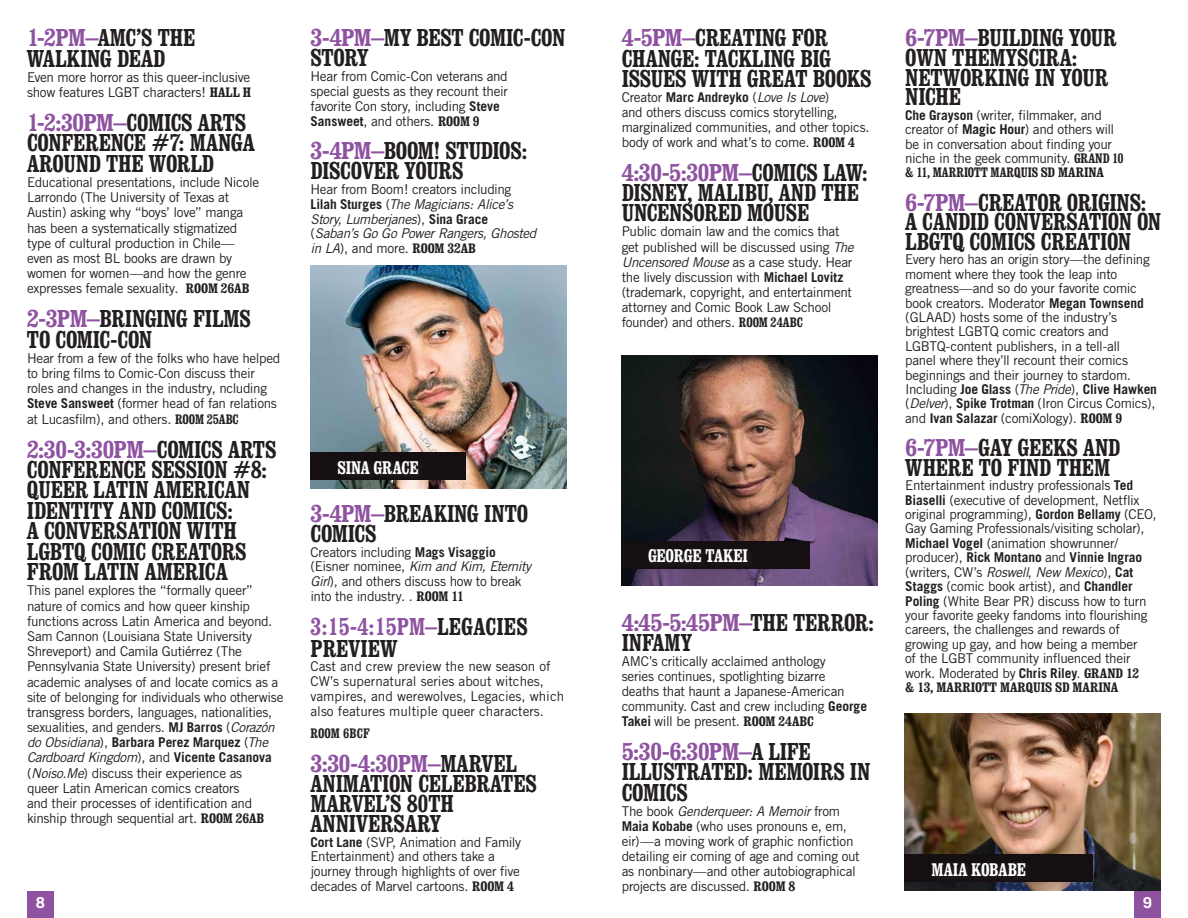
<style>
.page{position:relative;width:1188px;height:918px;background:#fff}
.page>*{position:absolute;margin:0;border:0;box-sizing:border-box;transform-origin:0 0}
.Event_-_Friday{font:700 condensed 24px/20.4px "Clarendon BT";letter-spacing:-.015em;color:#231f20}
.Photo_Caption__White{font:700 condensed 18px "Clarendon BT";letter-spacing:-.015em;color:#fff}
.t1{font:700 15px "Trade Gothic";color:#fff;scale:1.1 1}
.Event_-_Friday-2{font:13.5px/14.4px "Trade Gothic";letter-spacing:-.025em;color:#231f20}
.Event_-_Friday-3{font:italic 13.5px/14.9px "Trade Gothic";letter-spacing:-.025em;color:#231f20}
.Event_-_Friday-4{font:13.5px/14.9px "Trade Gothic";color:#231f20}
.t2{font:700 condensed 13.5px "Clarendon BT";color:#231f20}
.s1{color:#8e52a1}
.s2{font-family:"Clarendon BT";font-weight:700;font-stretch:condensed}
.s3{font-weight:700}
.s4{font-style:italic}
.s5{font-style:normal}
.s6{font-weight:700;font-style:normal}
.s7{font-family:"Clarendon BT";font-weight:700;font-style:normal;font-stretch:condensed}
</style>
<div class="page">
<img style="left:310px;top:266px;width:257px;height:222px">
<div style="left:310px;top:452px;width:156px;height:28px;background:#160f11"></div>
<div style="left:337px;top:459px;width:88px;height:22px;background:#1a1416"></div>
<img style="left:904px;top:714px;width:256px;height:177px">
<img style="left:621px;top:355px;width:257px;height:231px">
<div style="left:621px;top:541px;width:189px;height:28px;background:#160f11"></div>
<div style="left:647px;top:548px;width:108px;height:22px;background:#1a1416"></div>
<div style="left:904px;top:854px;width:190px;height:28px;background:#160f11"></div>
<div style="left:931px;top:861px;width:102px;height:22px;background:#1a1416"></div>
<div style="left:27px;top:891px;width:27px;height:27px;background:#8e52a1"></div>
<div style="left:1134px;top:891px;width:27px;height:27px;background:#8e52a1"></div>
<p class="Event_-_Friday" style="left:27px;top:27px;width:170px"><span class="s1">1-2PM–</span>AMC’S THE<br>WALKING DEAD</p>
<p class="Event_-_Friday-2" style="left:27px;top:69px;width:226px;line-height:15.1px">Even more horror as this queer-inclusive show features LGBT characters! <span class="s2">HALL H</span></p>
<p class="Event_-_Friday" style="left:27px;top:112px;width:229px"><span class="s1">1-2:30PM–</span>COMICS ARTS<br>CONFERENCE #7: MANGA<br>AROUND THE WORLD</p>
<p class="Event_-_Friday-2" style="left:27px;top:175px;width:234px;line-height:15.1px">Educational presentations, include Nicole Larrondo (The University of Texas at Austin) asking why “boys’ love” manga has been a systematically stigmatized type of cultural production in Chile— even as most BL books are drawn by women for women—and how the genre expresses female sexuality. <span class="s2">ROOM 26AB</span></p>
<p class="Event_-_Friday" style="left:27px;top:308px;width:225px"><span class="s1">2-3PM–</span>BRINGING FILMS<br>TO COMIC-CON</p>
<p class="Event_-_Friday-2" style="left:27px;top:350px;width:255px;line-height:15.1px">Hear from a few of the folks who have helped to bring films to Comic-Con discuss their roles and changes in the industry, ncluding <span class="s3">Steve Sansweet</span> (former head of fan relations at Lucasfilm), and others. <span class="s2">ROOM 25ABC</span></p>
<p class="Event_-_Friday" style="left:27px;top:439px;width:251px"><span class="s1">2:30-3:30PM–</span>COMICS ARTS<br>CONFERENCE SESSION #8:<br>QUEER LATIN AMERICAN<br>IDENTITY AND COMICS:<br>A CONVERSATION WITH<br>LGBTQ COMIC CREATORS<br>FROM LATIN AMERICA</p>
<p class="Event_-_Friday-2" style="left:27px;top:583px;width:258px;line-height:15.1px">This panel explores the “formally queer” nature of comics and how queer kinship functions across Latin America and beyond.<br>Sam Cannon (Louisiana State University Shreveport) and Camila Gutiérrez (The Pennsylvania State University) present brief academic analyses of and locate comics as a site of belonging for individuals who otherwise transgress borders, languages, nationalities, sexualities, and genders. <span class="s3">MJ Barros</span> (<span class="s4">Corazón do Obsidiana</span>), <span class="s3">Barbara Perez Marquez</span> (<span class="s4">The Cardboard Kingdom</span>), and <span class="s3">Vicente Casanova </span>(<span class="s4">Noiso.Me</span>) discuss their experience as<br>queer Latin American comics creators<br>and their processes of identification and kinship through sequential art. <span class="s2">ROOM 26AB</span></p>
<p class="Event_-_Friday" style="left:310px;top:27px;width:256px"><span class="s1">3-4PM–</span>MY BEST COMIC-CON<br>STORY</p>
<p class="Event_-_Friday-2" style="left:310px;top:69px;width:199px;line-height:14.9px">Hear from Comic-Con veterans and special guests as they recount their favorite Con story, including <span class="s3">Steve Sansweet</span>, and others. <span class="s2">ROOM 9</span></p>
<p class="Event_-_Friday" style="left:310px;top:140px;width:218px"><span class="s1">3-4PM–</span>BOOM! STUDIOS:<br>DISCOVER YOURS</p>
<p class="Event_-_Friday-3" style="left:310px;top:182px;width:227px"><span class="s5">Hear from Boom! creators including </span><span class="s6">Lilah Sturges</span> <span class="s5">(</span>The Magicians: Alice’s Story, Lumberjanes<span class="s5">),</span> <span class="s6">Sina Grace </span><span class="s5">(</span>Saban’s Go Go Power Rangers, Ghosted in LA<span class="s5">), and more.</span> <span class="s7">ROOM 32AB</span></p>
<p class="Photo_Caption__White" style="left:338px;top:456px;width:83px">SINA GRACE</p>
<p class="Event_-_Friday" style="left:310px;top:503px;width:219px"><span class="s1">3-4PM–</span>BREAKING INTO<br>COMICS</p>
<p class="Event_-_Friday-2" style="left:310px;top:544px;width:222px;line-height:14.9px">Creators including <span class="s3">Mags Visaggio </span>(Eisner nominee, <span class="s4">Kim and Kim, Eternity Girl</span>), and others discuss how to break into the industry. . <span class="s2">ROOM 11</span></p>
<p class="Event_-_Friday" style="left:310px;top:615px;width:219px;line-height:22.2px"><span class="s1">3:15-4:15PM–</span>LEGACIES<br>PREVIEW</p>
<p class="Event_-_Friday-4" style="left:310px;top:659px;width:255px">Cast and crew preview the new season of CW’s supernatural series about witches, vampires, and werewolves, Legacies, which also features multiple queer characters.</p>
<p class="t2" style="left:310px;top:725px;width:61px">ROOM 6BCF</p>
<p class="Event_-_Friday" style="left:310px;top:753px;width:228px"><span class="s1">3:30-4:30PM–</span>MARVEL<br>ANIMATION CELEBRATES<br>MARVEL’S 80TH<br>ANNIVERSARY</p>
<p class="Event_-_Friday-2" style="left:310px;top:834px;width:212px;line-height:14.9px"><span class="s3">Cort Lane</span> (SVP, Animation and Family Entertainment) and others take a journey through highlights of over five decades of Marvel cartoons. <span class="s2">ROOM 4</span></p>
<p class="Event_-_Friday" style="left:622px;top:27px;width:252px"><span class="s1">4-5PM–</span>CREATING FOR<br>CHANGE: TACKLING BIG<br>ISSUES WITH GREAT BOOKS</p>
<p class="Event_-_Friday-2" style="left:622px;top:89px;width:250px;line-height:15px">Creator <span class="s3">Marc Andreyko</span> (<span class="s4">Love Is Love</span>)<br>and others discuss comics storytelling, marginalized communities, and other topics. body of work and what’s to come. <span class="s2">ROOM 4</span></p>
<p class="Event_-_Friday" style="left:622px;top:162px;width:248px"><span class="s1">4:30-5:30PM–</span>COMICS LAW:<br>DISNEY, MALIBU, AND THE<br>UNCENSORED MOUSE</p>
<p class="Event_-_Friday-2" style="left:622px;top:224px;width:233px;line-height:15px">Public domain law and the comics that get published will be discussed using <span class="s4">The Uncensored Mouse</span> as a case study. Hear the lively discussion with <span class="s3">Michael Lovitz </span>(trademark, copyright, and entertainment attorney and Comic Book Law School founder) and others. <span class="s2">ROOM 24ABC</span></p>
<p class="Photo_Caption__White" style="left:648px;top:545px;width:101px">GEORGE TAKEI</p>
<p class="Event_-_Friday" style="left:622px;top:612px;width:254px"><span class="s1">4:45-5:45PM–</span>THE TERROR:<br>INFAMY</p>
<p class="Event_-_Friday-2" style="left:622px;top:654px;width:247px;line-height:15px">AMC’s critically acclaimed anthology<br>series continues, spotlighting bizarre<br>deaths that haunt a Japanese-American community. Cast and crew including <span class="s3">George Takei</span> will be present. <span class="s2">ROOM 24ABC</span></p>
<p class="Event_-_Friday" style="left:622px;top:741px;width:250px"><span class="s1">5:30-6:30PM–</span>A LIFE<br>ILLUSTRATED: MEMOIRS IN<br>COMICS</p>
<p class="Event_-_Friday-2" style="left:622px;top:803px;width:240px;line-height:15px">The book <span class="s4">Genderqueer: A Memoir</span> from <span class="s3">Maia Kobabe</span> (who uses pronouns e, em, eir)—a moving work of graphic nonfiction detailing eir coming of age and coming out as nonbinary—and other autobiographical projects are discussed. <span class="s2">ROOM 8</span></p>
<p class="Event_-_Friday" style="left:905px;top:28px;width:213px;line-height:19.6px"><span class="s1">6-7PM–</span>BUILDING YOUR<br>OWN THEMYSCIRA:<br>NETWORKING IN YOUR<br>NICHE</p>
<p class="Event_-_Friday-2" style="left:905px;top:108px;width:220px"><span class="s3">Che Grayson</span> (writer, filmmaker, and creator of <span class="s3">Magic Hour</span>) and others will be in conversation about finding your niche in the geek community. <span class="s2">GRAND 10 &amp; 11, MARRIOTT MARQUIS SD MARINA</span></p>
<p class="Event_-_Friday" style="left:905px;top:192px;width:258px;line-height:19.6px"><span class="s1">6-7PM–</span>CREATOR ORIGINS:<br>A CANDID CONVERSATION ON<br>LBGTQ COMICS CREATION</p>
<p class="Event_-_Friday-2" style="left:905px;top:252px;width:253px">Every hero has an origin story—the defining moment where they took the leap into greatness—and so do your favorite comic book creators. Moderator <span class="s3">Megan Townsend </span>(GLAAD) hosts some of the industry’s brightest LGBTQ comic creators and LGBTQ-content publishers, in a tell-all<br>panel where they’ll recount their comics beginnings and their journey to stardom.<br>Including <span class="s3">Joe Glass</span> (<span class="s4">The Pride</span>), <span class="s3">Clive Hawken </span>(<span class="s4">Delver</span>), <span class="s3">Spike Trotman</span> (Iron Circus Comics), and <span class="s3">Ivan Salazar</span> (comiXology). <span class="s2">ROOM 9</span></p>
<p class="Event_-_Friday" style="left:905px;top:437px;width:217px;line-height:19.6px"><span class="s1">6-7PM–</span>GAY GEEKS AND<br>WHERE TO FIND THEM</p>
<p class="Event_-_Friday-2" style="left:905px;top:478px;width:253px">Entertainment industry professionals <span class="s3">Ted Biaselli</span> (executive of development, Netflix original programming), <span class="s3">Gordon Bellamy</span> (CEO, Gay Gaming Professionals/visiting scholar), <span class="s3">Michael Vogel</span> (animation showrunner/ producer), <span class="s3">Rick Montano</span> and <span class="s3">Vinnie Ingrao </span>(writers, CW’s <span class="s4">Roswell</span>, <span class="s4">New Mexico</span>), <span class="s3">Cat Staggs</span> (comic book artist), and <span class="s3">Chandler Poling</span> (White Bear PR) discuss how to turn your favorite geeky fandoms into flourishing careers, the challenges and rewards of growing up gay, and how being a member<br>of the LGBT community influenced their work. Moderated by <span class="s3">Chris Riley</span>. <span class="s2">GRAND 12<br>&amp; 13, MARRIOTT MARQUIS SD MARINA</span></p>
<p class="Photo_Caption__White" style="left:931px;top:858px;width:96px">MAIA KOBABE</p>
<p class="t1" style="left:36px;top:893px;width:10px">8</p>
<p class="t1" style="left:1143px;top:893px;width:10px">9</p>
</div>
